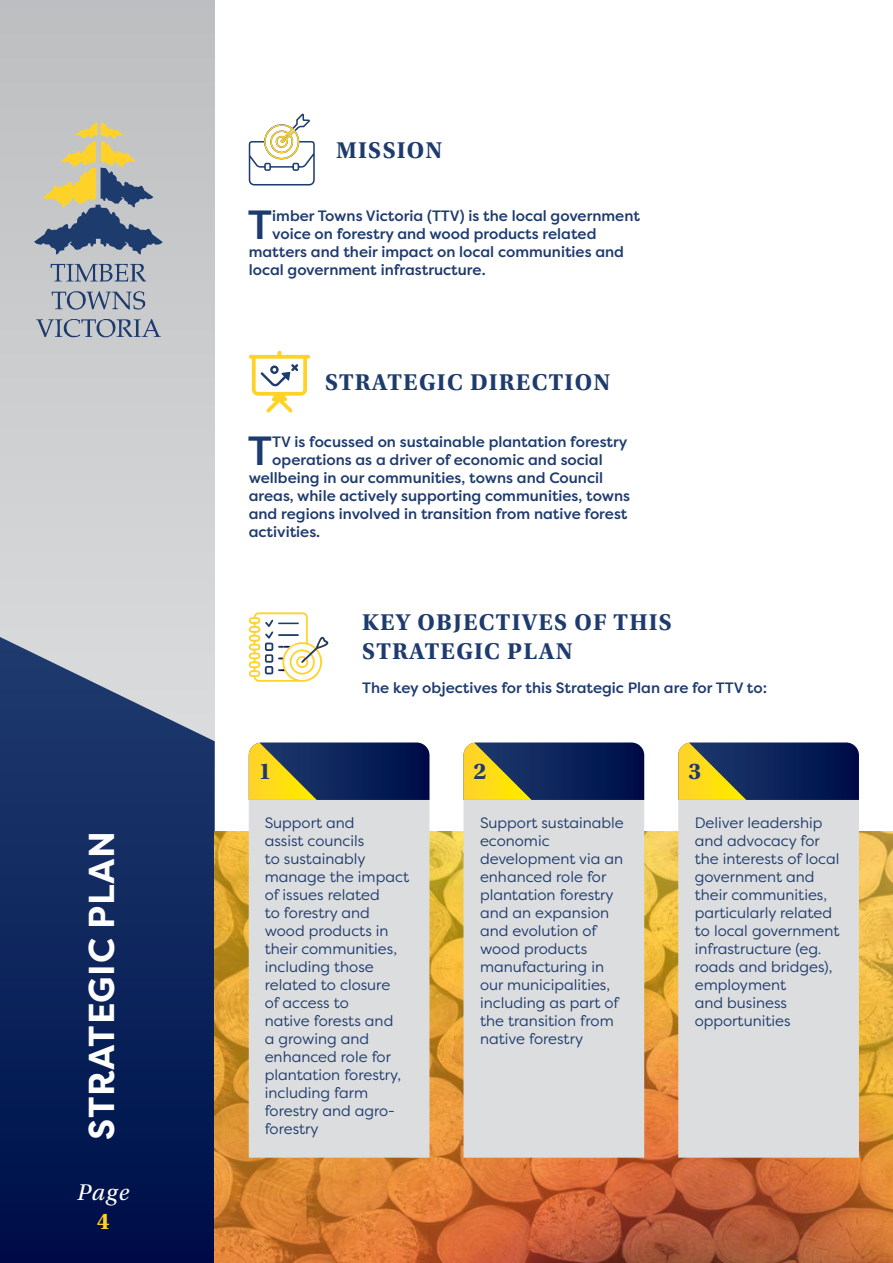
<style>
.page{position:relative;width:893px;height:1263px;background:#fff}
.page>*{position:absolute;margin:0;border:0;box-sizing:border-box;transform-origin:0 0}
.t1{font:500 40.65px "Filson Pro";color:#1e3b6e}
.t2{font:700 36px "Filson Pro";letter-spacing:.02em;color:#fff}
.t3{font:700 24px/28.8px "Utopia Std";letter-spacing:.05em;color:#1e3b6e}
.t4{font:italic 24px "Utopia Std";color:#fff}
.t5{font:700 24px "Utopia Std";color:#ffd22a}
.t6{font:15px/18px "Filson Pro";color:#1e3b6e}
.t7{font:500 15px "Filson Pro";color:#1e3b6e}
</style>
<div class="page">
<div style="left:0;top:0;width:215px;height:765px;background:linear-gradient(to right,#cbccce,#caccce)"></div>
<svg style="left:0;top:637px;width:215px;height:626px;background:#1d3365"></svg>
<svg style="left:51px;top:264px;width:95px;height:18px;background:#949dae"></svg>
<svg style="left:52px;top:291px;width:93px;height:19px;background:#9ca5b3"></svg>
<svg style="left:36px;top:319px;width:125px;height:18px;background:#9ca5b4"></svg>
<svg style="left:34px;top:122px;width:129px;height:132px;background:#a5a79e"></svg>
<img style="left:215px;top:831px;width:678px;height:432px">
<div style="left:249px;top:800px;width:180px;height:358px;background:#dcddde"></div>
<svg style="left:249px;top:742px;width:180px;height:58px;background:#424b4c"></svg>
<div style="left:463px;top:800px;width:181px;height:358px;background:#dcddde"></div>
<svg style="left:463px;top:742px;width:181px;height:58px;background:#424b4d"></svg>
<div style="left:678px;top:800px;width:181px;height:358px;background:#dcddde"></div>
<svg style="left:678px;top:742px;width:181px;height:58px;background:#424b4d"></svg>
<svg style="left:249px;top:612px;width:80px;height:70px"></svg>
<svg style="left:249px;top:113px;width:66px;height:72px"></svg>
<svg style="left:264px;top:124px;width:35px;height:36px"></svg>
<svg style="left:249px;top:350px;width:61px;height:63px"></svg>
<h2 class="t2" style="left:79px;top:1140px;width:311px;rotate:-90deg">STRATEGIC PLAN</h2>
<h3 class="t4" style="left:77px;top:1179px;width:54px">Page</h3>
<h3 class="t5" style="left:97px;top:1207px;width:14px">4</h3>
<h3 class="t3" style="left:336px;top:136px;width:108px">MISSION</h3>
<h1 class="t1" style="left:248px;top:197px;width:26px">T</h1>
<p class="t7" style="left:272px;top:206px;width:369px">imber Towns Victoria (TTV) is the local government</p>
<p class="t7" style="left:272px;top:224px;width:326px">voice on forestry and wood products related</p>
<p class="t7" style="left:249px;top:242px;width:377px">matters and their impact on local communities and</p>
<p class="t7" style="left:249px;top:260px;width:238px">local government infrastructure.</p>
<h3 class="t3" style="left:325px;top:368px;width:287px">STRATEGIC DIRECTION</h3>
<h1 class="t1" style="left:248px;top:422px;width:26px">T</h1>
<p class="t7" style="left:272px;top:431px;width:357px">TV is focussed on sustainable plantation forestry</p>
<p class="t7" style="left:272px;top:449px;width:332px">operations as a driver of economic and social</p>
<p class="t7" style="left:249px;top:467px;width:356px">wellbeing in our communities, towns and Council</p>
<p class="t7" style="left:249px;top:485px;width:383px">areas, while actively supporting communities, towns</p>
<p class="t7" style="left:249px;top:503px;width:380px">and regions involved in transition from native forest</p>
<p class="t7" style="left:249px;top:521px;width:73px">activities.</p>
<h3 class="t3" style="left:362px;top:608px;width:311px">KEY OBJECTIVES OF THIS<br>STRATEGIC PLAN</h3>
<p class="t7" style="left:362px;top:677px;width:406px">The key objectives for this Strategic Plan are for TTV to:</p>
<h3 class="t3" style="left:259px;top:757px;width:14px">1</h3>
<h3 class="t3" style="left:474px;top:757px;width:14px">2</h3>
<h3 class="t3" style="left:688px;top:757px;width:14px">3</h3>
<p class="t6" style="left:265px;top:814px;width:146px">Support and<br>assist councils<br>to sustainably manage the impact of issues related<br>to forestry and wood products in their communities, including those related to closure<br>of access to<br>native forests and<br>a growing and enhanced role for plantation forestry, including farm forestry and agro&shy;forestry</p>
<p class="t6" style="left:695px;top:814px;width:146px">Deliver leadership and advocacy for the interests of local government and their communities, particularly related to local government infrastructure (eg. roads and bridges), employment<br>and business opportunities</p>
<p class="t6" style="left:480px;top:814px;width:145px">Support sustainable economic development via an enhanced role for plantation forestry and an expansion and evolution of wood products manufacturing in our municipalities, including as part of the transition from native forestry</p>
</div>
